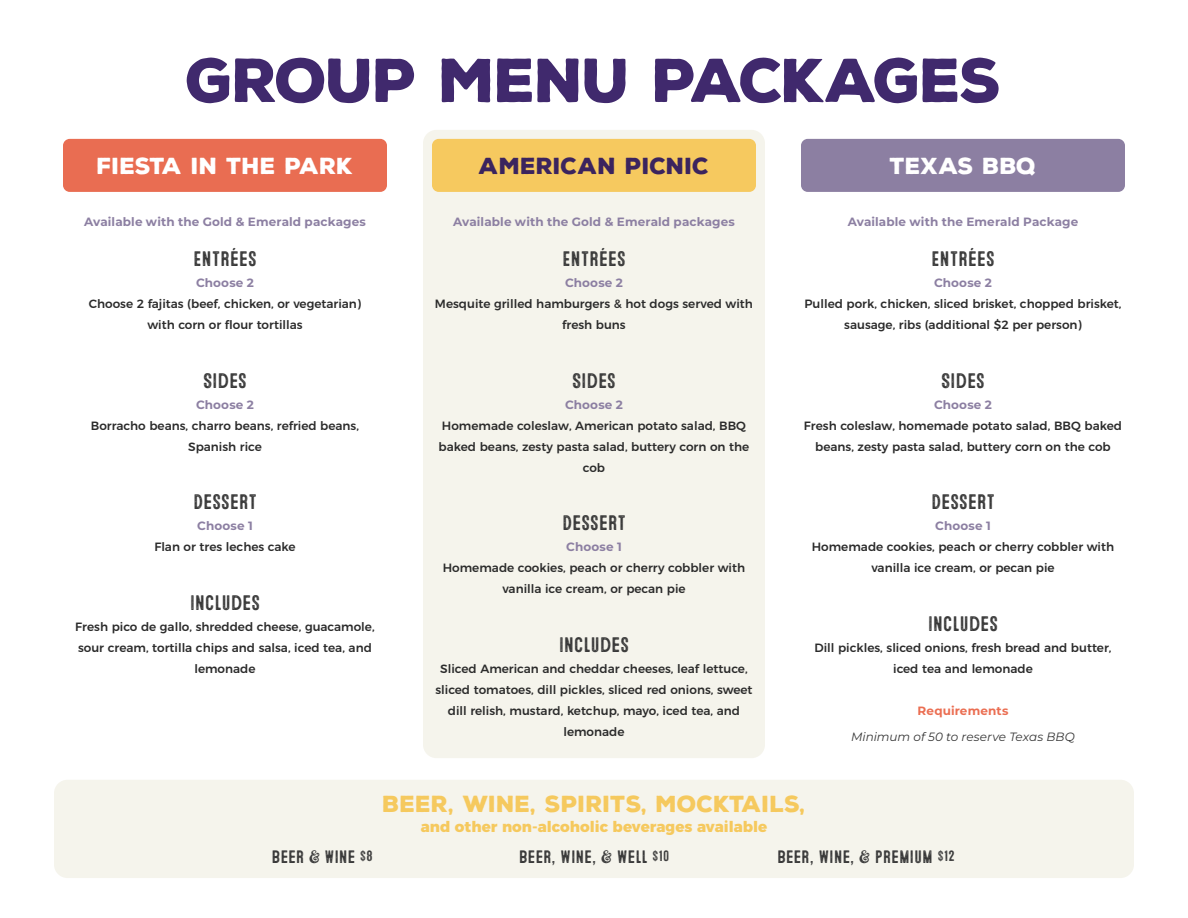
<style>
.page{position:relative;width:1188px;height:918px;background:#fff}
.page>*{position:absolute;margin:0;border:0;box-sizing:border-box;transform-origin:0 0}
.t1{font:900 60px "Nexa Rust Sans";letter-spacing:-.025em;color:#40296d}
.t2{font:900 22.5px "Nexa Rust Sans";color:#f5c95e}
.t3{font:900 22.5px "Nexa Rust Sans";color:#fff}
.t4{font:900 22.5px "Nexa Rust Sans";color:#3b245e}
.t5{font:21px "Microbrew Soft Three";color:#383838}
.t6{font:18px "Microbrew Soft Three";letter-spacing:-.005em;color:#383838}
.t7{font:800 15px "Montserrat";color:#f5c95e}
.t8{font:500 12px/21px "Montserrat";color:#2b2b2b;text-align:center}
.t9{font:700 12px "Montserrat";letter-spacing:.01em;color:#8c7fa2}
.t10{font:italic 12px "Montserrat";letter-spacing:.005em;color:#383838}
.t11{font:700 12px "Montserrat";letter-spacing:.01em;color:#eb6e52}
.s1{font-size:14.85px}
</style>
<div class="page">
<div style="left:54px;top:780px;width:1080px;height:98px;background:#f5f4ec;border-radius:13px"></div>
<div style="left:423px;top:130px;width:342px;height:628px;background:#f5f4ec;border-radius:14px"></div>
<div style="left:432px;top:139px;width:324px;height:53px;background:#f6c95f;border-radius:7px"></div>
<div style="left:801px;top:139px;width:324px;height:53px;background:#8c7fa2;border-radius:7px"></div>
<div style="left:63px;top:139px;width:324px;height:53px;background:#e96d52;border-radius:7px"></div>
<h1 class="t1" style="left:186px;top:40px;width:817px">GROUP MENU PACKAGES</h1>
<h2 class="t3" style="left:97px;top:151px;width:258px">FIESTA IN THE PARK</h2>
<p class="t9" style="left:84px;top:213px;width:283px">Available with the Gold &amp; Emerald packages</p>
<h3 class="t5" style="left:193px;top:247px;width:65px">ENTRÉES</h3>
<p class="t9" style="left:196px;top:274px;width:59px">Choose 2</p>
<p class="t8" style="left:89px;top:293px;width:274px">Choose 2 fajitas (beef, chicken, or vegetarian) with corn or flour tortillas</p>
<h3 class="t5" style="left:203px;top:369px;width:45px">SIDES</h3>
<p class="t9" style="left:196px;top:396px;width:59px">Choose 2</p>
<p class="t8" style="left:91px;top:414px;width:270px">Borracho beans, charro beans, refried beans,<br>Spanish rice</p>
<h3 class="t5" style="left:193px;top:490px;width:65px">DESSERT</h3>
<p class="t9" style="left:197px;top:517px;width:57px">Choose 1</p>
<p class="t8" style="left:154px;top:536px;width:143px">Flan or tres leches cake</p>
<h3 class="t5" style="left:190px;top:591px;width:72px">INCLUDES</h3>
<p class="t8" style="left:75px;top:615px;width:301px">Fresh pico de gallo, shredded cheese, guacamole, sour cream, tortilla chips and salsa, iced tea, and lemonade</p>
<h2 class="t4" style="left:479px;top:151px;width:232px">AMERICAN PICNIC</h2>
<p class="t9" style="left:453px;top:213px;width:283px">Available with the Gold &amp; Emerald packages</p>
<h3 class="t5" style="left:562px;top:247px;width:65px">ENTRÉES</h3>
<p class="t9" style="left:565px;top:274px;width:59px">Choose 2</p>
<p class="t8" style="left:435px;top:293px;width:320px">Mesquite grilled hamburgers &amp; hot dogs served with fresh buns</p>
<h3 class="t5" style="left:572px;top:369px;width:45px">SIDES</h3>
<p class="t9" style="left:565px;top:396px;width:59px">Choose 2</p>
<p class="t8" style="left:439px;top:414px;width:312px">Homemade coleslaw, American potato salad, BBQ baked beans, zesty pasta salad, buttery corn on the cob</p>
<h3 class="t5" style="left:562px;top:511px;width:65px">DESSERT</h3>
<p class="t9" style="left:566px;top:538px;width:57px">Choose 1</p>
<p class="t8" style="left:443px;top:557px;width:304px">Homemade cookies, peach or cherry cobbler with vanilla ice cream, or pecan pie</p>
<h3 class="t5" style="left:559px;top:633px;width:72px">INCLUDES</h3>
<p class="t8" style="left:435px;top:657px;width:319px">Sliced American and cheddar cheeses, leaf lettuce, sliced tomatoes, dill pickles, sliced red onions, sweet dill relish, mustard, ketchup, mayo, iced tea, and lemonade</p>
<h2 class="t3" style="left:890px;top:151px;width:148px">TEXAS BBQ</h2>
<p class="t9" style="left:848px;top:213px;width:232px">Available with the Emerald Package</p>
<h3 class="t5" style="left:931px;top:247px;width:65px">ENTRÉES</h3>
<p class="t9" style="left:934px;top:274px;width:59px">Choose 2</p>
<p class="t8" style="left:804px;top:293px;width:319px">Pulled pork, chicken, sliced brisket, chopped brisket, sausage, ribs (additional $2 per person)</p>
<h3 class="t5" style="left:941px;top:369px;width:45px">SIDES</h3>
<p class="t9" style="left:934px;top:396px;width:59px">Choose 2</p>
<p class="t8" style="left:804px;top:414px;width:320px">Fresh coleslaw, homemade potato salad, BBQ baked beans, zesty pasta salad, buttery corn on the cob</p>
<h3 class="t5" style="left:931px;top:490px;width:65px">DESSERT</h3>
<p class="t9" style="left:935px;top:517px;width:57px">Choose 1</p>
<p class="t8" style="left:812px;top:536px;width:304px">Homemade cookies, peach or cherry cobbler with vanilla ice cream, or pecan pie</p>
<h3 class="t5" style="left:928px;top:612px;width:72px">INCLUDES</h3>
<p class="t8" style="left:814px;top:636px;width:299px">Dill pickles, sliced onions, fresh bread and butter, iced tea and lemonade</p>
<p class="t11" style="left:918px;top:702px;width:92px">Requirements</p>
<p class="t10" style="left:851px;top:729px;width:225px">Minimum of 50 to reserve Texas BBQ</p>
<h2 class="t2" style="left:383px;top:789px;width:424px">BEER, WINE, SPIRITS, MOCKTAILS,</h2>
<p class="t7" style="left:421px;top:814px;width:348px">and other non-alcoholic beverages available</p>
<h3 class="t6" style="left:272px;top:847px;width:103px">BEER &amp; WINE <span class="s1">$8</span></h3>
<h3 class="t6" style="left:519px;top:847px;width:152px">BEER, WINE, &amp; WELL <span class="s1">$10</span></h3>
<h3 class="t6" style="left:777px;top:847px;width:179px">BEER, WINE, &amp; PREMIUM <span class="s1">$12</span></h3>
</div>
